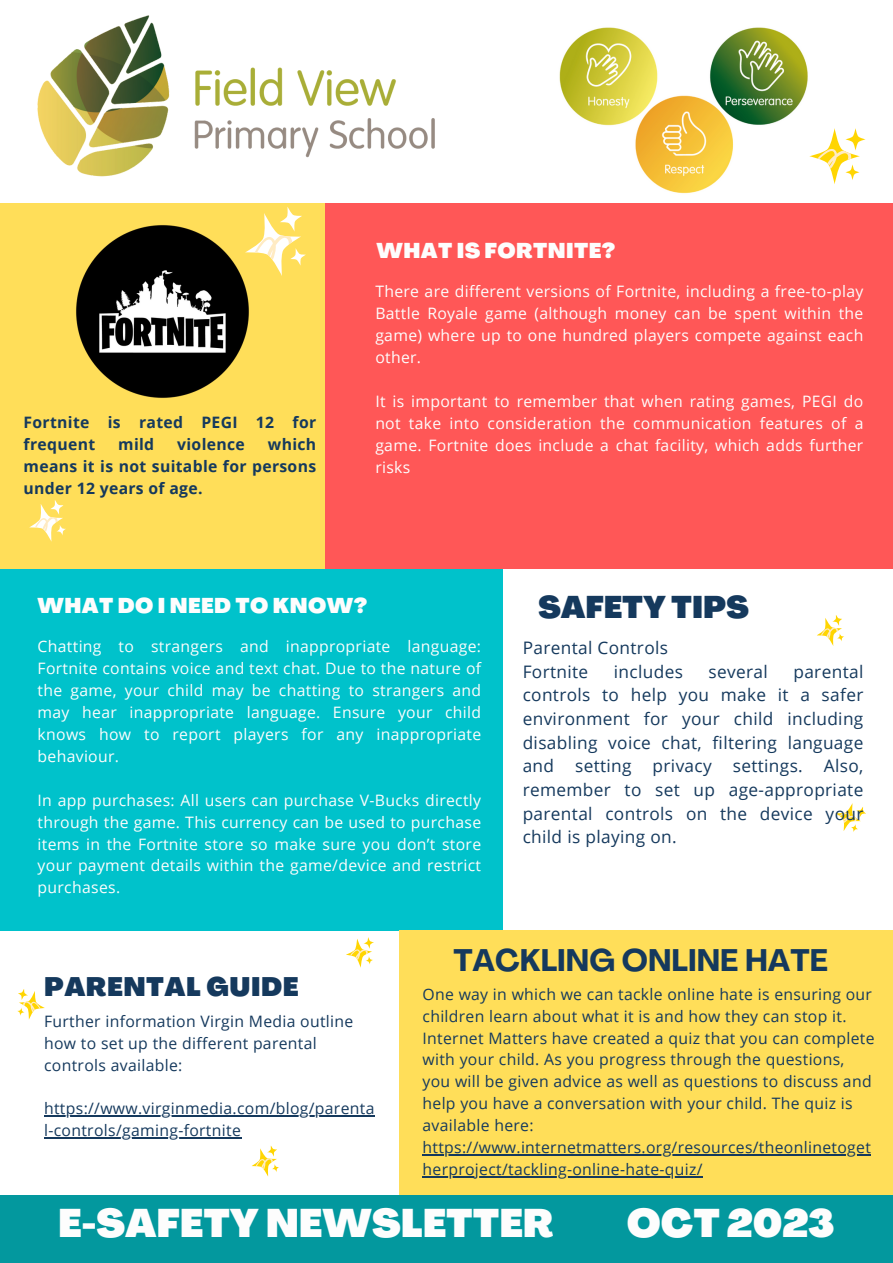
<style>
.page{position:relative;width:893px;height:1263px;background:#fff}
.page>*{position:absolute;margin:0;border:0;box-sizing:border-box;transform-origin:0 0}
.t1{font:900 39.15px "Agrandir";color:#fdfdfd}
.t2{font:700 30.75px "Agrandir";color:#15395d}
.t3{font:900 30.75px "Agrandir";color:#15395d}
.t4{font:900 26.25px "Agrandir";letter-spacing:.02em;color:#15395d}
.t5{font:900 21px "Agrandir";letter-spacing:.02em;color:#fdfdfd}
.t6{font:17.25px/23.6px "Open Sans";letter-spacing:.02em;color:#15395d;text-align:justify}
.t7{font:15.75px/21.9px "Open Sans";letter-spacing:.02em;color:#fdfdfd;text-align:justify}
.t8{font:15.75px/21.9px "Open Sans";letter-spacing:.02em;color:#15395d}
.t9{font:700 15.75px/21.9px "Open Sans";letter-spacing:.02em;color:#15395d}
</style>
<div class="page">
<div style="left:0;top:565px;width:502px;height:365px;background:#00c2cb"></div>
<div style="left:0;top:203px;width:325px;height:365px;background:#ffde59"></div>
<div style="left:325px;top:203px;width:568px;height:365px;background:#ff5757"></div>
<div style="left:399px;top:930px;width:494px;height:265px;background:#ffde59"></div>
<div style="left:0;top:1195px;width:893px;height:68px;background:#03989e"></div>
<svg style="left:817px;top:615px;width:27px;height:31px"></svg>
<svg style="left:29px;top:500px;width:37px;height:42px"></svg>
<svg style="left:835px;top:803px;width:31px;height:29px"></svg>
<svg style="left:252px;top:1145px;width:27px;height:32px"></svg>
<svg style="left:17px;top:989px;width:28px;height:31px"></svg>
<svg style="left:346px;top:937px;width:28px;height:31px"></svg>
<img style="left:37px;top:15px;width:398px;height:153px">
<img style="left:559px;top:27px;width:249px;height:167px">
<svg style="left:809px;top:128px;width:56px;height:56px"></svg>
<img style="left:76px;top:168px;width:230px;height:230px">
<hr style="left:422px;top:1154px;width:449px;height:1px;background:#15395d">
<hr style="left:422px;top:1176px;width:281px;height:1px;background:#15395d">
<hr style="left:44px;top:1115px;width:331px;height:1px;background:#15395d">
<hr style="left:44px;top:1137px;width:197px;height:1px;background:#15395d">
<p class="t9" style="left:24px;top:411px;width:294px">Fortnite is rated PEGI 12 for frequent</p>
<p class="t9" style="left:24px;top:433px;width:294px;text-align:justify;text-indent:244px">which means it is not suitable for persons under 12 years of age.</p>
<p class="t9" style="left:118px;top:433px;width:37px">mild</p>
<p class="t9" style="left:177px;top:433px;width:69px">violence</p>
<p class="t5" style="left:376px;top:242px;width:240px">WHAT IS FORTNITE?</p>
<p class="t7" style="left:375px;top:280px;width:489px">There are different versions of Fortnite, including a free-to-play Battle Royale game (although money can be spent within the game) where up to one hundred players compete against each other.</p>
<p class="t7" style="left:375px;top:390px;width:489px">It is important to remember that when rating games, PEGI do not take into consideration the communication features of a game. Fortnite does include a chat facility, which adds further risks</p>
<p class="t5" style="left:38px;top:597px;width:331px">WHAT DO I NEED TO KNOW?</p>
<p class="t7" style="left:38px;top:635px;width:445px">Chatting to strangers and inappropriate language:<br>Fortnite contains voice and text chat. Due to the nature of the game, your child may be chatting to strangers and may hear inappropriate language. Ensure your child knows how to report players for any inappropriate behaviour.</p>
<p class="t7" style="left:38px;top:788px;width:445px">In app purchases: All users can purchase V-Bucks directly through the game. This currency can be used to purchase items in the Fortnite store so make sure you don’t store your payment details within the game/device and restrict purchases.</p>
<p class="t3" style="left:538px;top:595px;width:212px">SAFETY TIPS</p>
<p class="t6" style="left:523px;top:636px;width:147px">Parental Controls</p>
<p class="t6" style="left:523px;top:659px;width:67px">Fortnite</p>
<p class="t6" style="left:614px;top:659px;width:70px">includes</p>
<p class="t6" style="left:708px;top:659px;width:61px">several</p>
<p class="t6" style="left:523px;top:659px;width:342px;text-indent:271px">parental controls to help you make it a safer environment for your child including disabling voice chat, filtering language and setting privacy settings. Also, remember to set up age-appropriate parental controls on the device your child is playing on.</p>
<p class="t2" style="left:453px;top:948px;width:376px">TACKLING ONLINE HATE</p>
<p class="t8" style="left:422px;top:982px;width:453px">One way in which we can tackle online hate is ensuring our children learn about what it is and how they can stop it.<br>Internet Matters have created a quiz that you can complete with your child. As you progress through the questions, you will be given advice as well as questions to discuss and help you have a conversation with your child. The quiz is available here:</p>
<p class="t8" style="left:422px;top:1136px;width:450px">https://www.internetmatters.org/resources/theonlinetoget herproject/tackling-online-hate-quiz/</p>
<p class="t1" style="left:58px;top:1207px;width:497px">E-SAFETY NEWSLETTER</p>
<p class="t1" style="left:627px;top:1207px;width:209px">OCT 2023</p>
<p class="t4" style="left:44px;top:976px;width:256px">PARENTAL GUIDE</p>
<p class="t8" style="left:44px;top:1009px;width:311px">Further information Virgin Media outline how to set up the different parental controls available:</p>
<p class="t8" style="left:44px;top:1097px;width:332px">https://www.virginmedia.com/blog/parenta l-controls/gaming-fortnite</p>
</div>
